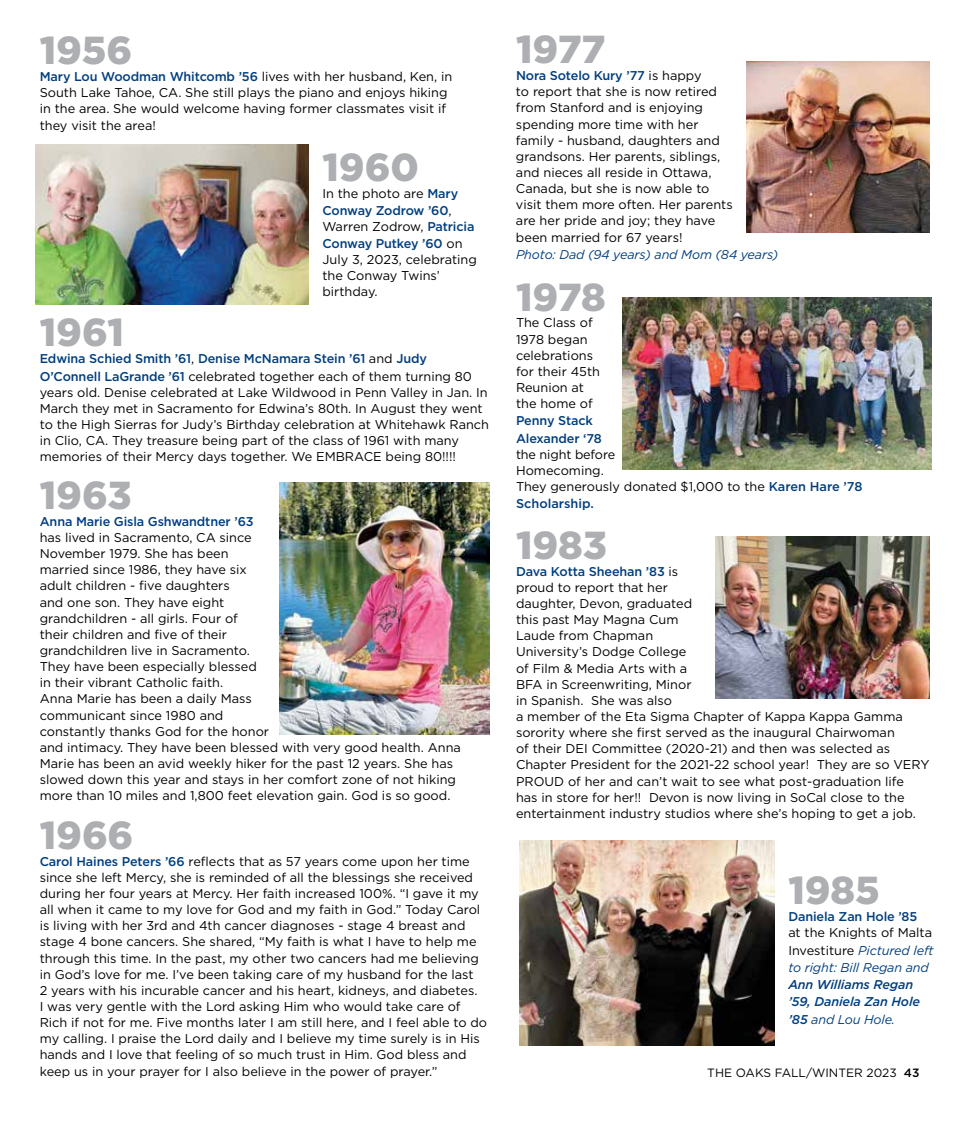
<style>
.page{position:relative;width:972px;height:1121px;background:#fff}
.page>*{position:absolute;margin:0;border:0;box-sizing:border-box;transform-origin:0 0}
.t1{font:900 39px "Gotham";color:#adafb2}
.t2{font:12.75px/16.2px "Gotham";color:#000}
.t3{font:italic 12.75px/17.2px "Gotham";letter-spacing:-.01em;color:#003e7e}
.t4{font:500 12.75px/17.2px "Gotham";letter-spacing:-.01em;color:#003e7e}
.t5{font:italic 500 12.75px/17.2px "Gotham";letter-spacing:-.01em;color:#003e7e}
.t6{font:12px "Gotham";color:#000}
.s1{font-weight:500;color:#003e7e}
.s2{font-style:normal;color:#000}
.s3{font-weight:400}
.s4{font-weight:500}
</style>
<div class="page">
<img style="left:747px;top:61px;width:183px;height:171px">
<img style="left:520px;top:840px;width:255px;height:205px">
<img style="left:716px;top:536px;width:214px;height:162px">
<img style="left:622px;top:297px;width:309px;height:172px">
<img style="left:35px;top:144px;width:274px;height:160px">
<img style="left:280px;top:482px;width:209px;height:253px">
<h1 class="t1" style="left:40px;top:23px;width:94px">1956</h1>
<p class="t2" style="left:40px;top:68px;width:414px"><span class="s1">Mary Lou Woodman Whitcomb ’56</span> lives with her husband, Ken, in South Lake Tahoe, CA. She still plays the piano and enjoys hiking in the area. She would welcome having former classmates visit if they visit the area!</p>
<h1 class="t1" style="left:322px;top:140px;width:98px">1960</h1>
<p class="t2" style="left:322px;top:185px;width:156px">In the photo are <span class="s1">Mary<br>Conway Zodrow ’60</span>,<br>Warren Zodrow, <span class="s1">Patricia<br>Conway Putkey ’60</span> on<br>July 3, 2023, celebrating the Conway Twins’ birthday.</p>
<h1 class="t1" style="left:40px;top:305px;width:86px">1961</h1>
<p class="t2" style="left:40px;top:350px;width:451px"><span class="s1">Edwina Schied Smith ’61</span>, <span class="s1">Denise McNamara Stein ’61</span> and <span class="s1">Judy O’Connell LaGrande ’61</span> celebrated together each of them turning 80 years old. Denise celebrated at Lake Wildwood in Penn Valley in Jan. In March they met in Sacramento for Edwina’s 80th. In August they went to the High Sierras for Judy’s Birthday celebration at Whitehawk Ranch in Clio, CA. They treasure being part of the class of 1961 with many memories of their Mercy days together. We EMBRACE being 80!!!!</p>
<h1 class="t1" style="left:40px;top:468px;width:93px">1963</h1>
<p class="t4" style="left:40px;top:512px;width:215px">Anna Marie Gisla Gshwandtner ’63</p>
<p class="t2" style="left:40px;top:529px;width:423px">has lived in Sacramento, CA since<br>November 1979. She has been<br>married since 1986, they have six<br>adult children - five daughters<br>and one son. They have eight<br>grandchildren - all girls. Four of<br>their children and five of their<br>grandchildren live in Sacramento.<br>They have been especially blessed<br>in their vibrant Catholic faith.<br>Anna Marie has been a daily Mass<br>communicant since 1980 and<br>constantly thanks God for the honor<br>and intimacy. They have been blessed with very good health. Anna Marie has been an avid weekly hiker for the past 12 years. She has slowed down this year and stays in her comfort zone of not hiking more than 10 miles and 1,800 feet elevation gain. God is so good.</p>
<h1 class="t1" style="left:40px;top:808px;width:95px">1966</h1>
<p class="t2" style="left:40px;top:853px;width:449px"><span class="s1">Carol Haines Peters ’66</span> reflects that as 57 years come upon her time since she left Mercy, she is reminded of all the blessings she received during her four years at Mercy. Her faith increased 100%. “I gave it my all when it came to my love for God and my faith in God.” Today Carol is living with her 3rd and 4th cancer diagnoses - stage 4 breast and stage 4 bone cancers. She shared, “My faith is what I have to help me through this time. In the past, my other two cancers had me believing in God’s love for me. I’ve been taking care of my husband for the last<br>2 years with his incurable cancer and his heart, kidneys, and diabetes.<br>I was very gentle with the Lord asking Him who would take care of Rich if not for me. Five months later I am still here, and I feel able to do my calling. I praise the Lord daily and I believe my time surely is in His hands and I love that feeling of so much trust in Him. God bless and keep us in your prayer for I also believe in the power of prayer.”</p>
<h1 class="t1" style="left:516px;top:22px;width:91px">1977</h1>
<p class="t2" style="left:516px;top:67px;width:218px"><span class="s1">Nora Sotelo Kury ’77</span> is happy<br>to report that she is now retired from Stanford and is enjoying spending more time with her family - husband, daughters and grandsons. Her parents, siblings, and nieces all reside in Ottawa,<br>Canada, but she is now able to visit them more often. Her parents are her pride and joy; they have been married for 67 years!</p>
<p class="t3" style="left:516px;top:245px;width:264px">Photo: Dad (94 years) and Mom (84 years)</p>
<h1 class="t1" style="left:516px;top:270px;width:91px">1978</h1>
<p class="t2" style="left:516px;top:314px;width:86px">The Class of<br>1978 began celebrations for their 45th<br>Reunion at the home of</p>
<p class="t4" style="left:516px;top:412px;width:87px">Penny Stack<br>Alexander ‘78</p>
<p class="t2" style="left:516px;top:446px;width:348px">the night before<br>Homecoming.<br>They generously donated $1,000 to the <span class="s1">Karen Hare ’78<br>Scholarship.</span></p>
<h1 class="t1" style="left:516px;top:518px;width:93px">1983</h1>
<p class="t2" style="left:516px;top:563px;width:415px"><span class="s1">Dava Kotta Sheehan ’83</span> is<br>proud to report that her<br>daughter, Devon, graduated<br>this past May Magna Cum<br>Laude from Chapman<br>University’s Dodge College<br>of Film &amp; Media Arts with a<br>BFA in Screenwriting, Minor<br>in Spanish. She was also<br>a member of the Eta Sigma Chapter of Kappa Kappa Gamma sorority where she first served as the inaugural Chairwoman<br>of their DEI Committee (2020-21) and then was selected as Chapter President for the 2021-22 school year! They are so VERY PROUD of her and can’t wait to see what post-graduation life<br>has in store for her!! Devon is now living in SoCal close to the entertainment industry studios where she’s hoping to get a job.</p>
<h1 class="t1" style="left:788px;top:863px;width:93px">1985</h1>
<p class="t4" style="left:788px;top:908px;width:131px">Daniela Zan Hole ’85</p>
<p class="t3" style="left:788px;top:924px;width:147px"><span class="s2">at the Knights of Malta<br>Investiture</span> Pictured left to right: Bill Regan and</p>
<p class="t5" style="left:788px;top:975px;width:133px">Ann Williams Regan ’59, Daniela Zan Hole ’85 <span class="s3">and Lou Hole.</span></p>
<p class="t6" style="left:707px;top:1065px;width:214px">THE OAKS FALL/WINTER 2023 <span class="s4">43</span></p>
</div>
